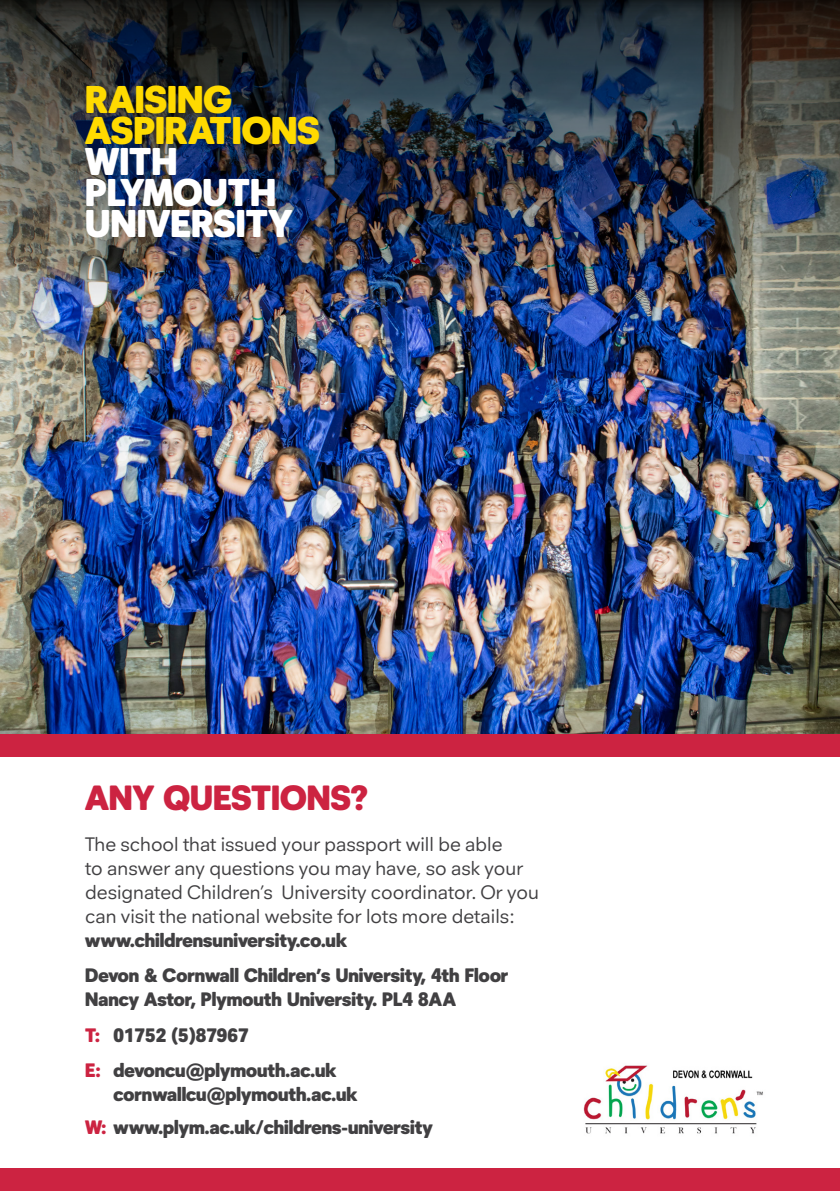
<style>
.page{position:relative;width:840px;height:1191px;background:#fff}
.page>*{position:absolute;margin:0;border:0;box-sizing:border-box;transform-origin:0 0}
.t1{font:900 39.8px/31px "Neuzeitfor Plymouth";color:#fff}
.t2{font:900 39.8px/31px "Neuzeitfor Plymouth";color:#ffda00}
.t3{font:900 36px "Neuzeitfor Plymouth";color:#cc2341}
.t4{font:900 20px/35.4px "Neuzeitfor Plymouth";color:#414042}
.t5{font:20px/24px "Neuzeitfor Plymouth";color:#414042}
.s1{color:#cc2341}
</style>
<div class="page">
<img style="left:0;top:321px;width:839px;height:413px">
<img style="left:0;top:0;width:839px;height:321px">
<div style="left:0;top:1168px;width:839px;height:23px;background:#cc2341"></div>
<div style="left:0;top:734px;width:839px;height:23px;background:#cc2341"></div>
<img style="left:583px;top:1065px;width:180px;height:69px">
<h1 class="t2" style="left:85px;top:83px;width:236px">RAISING<br>ASPIRATIONS</h1>
<h1 class="t1" style="left:85px;top:145px;width:208px">WITH<br>PLYMOUTH<br>UNIVERSITY</h1>
<h2 class="t3" style="left:85px;top:774px;width:284px">ANY QUESTIONS?</h2>
<p class="t5" style="left:85px;top:832px;width:455px">The school that issued your passport will be able<br>to answer any questions you may have, so ask your designated Children’s University coordinator. Or you can visit the national website for lots more details:</p>
<p class="t4" style="left:85px;top:922px;width:424px">www.childrensuniversity.co.uk<br>Devon &amp; Cornwall Children’s University, 4th Floor</p>
<p class="t4" style="left:85px;top:981px;width:372px">Nancy Astor, Plymouth University. PL4 8AA<br><span class="s1">T:</span> 01752 (5)87967<br><span class="s1">E:</span> devoncu@plymouth.ac.uk</p>
<p class="t4" style="left:113px;top:1076px;width:245px">cornwallcu@plymouth.ac.uk</p>
<p class="t4" style="left:85px;top:1109px;width:349px"><span class="s1">W:</span> www.plym.ac.uk/childrens-university</p>
</div>
